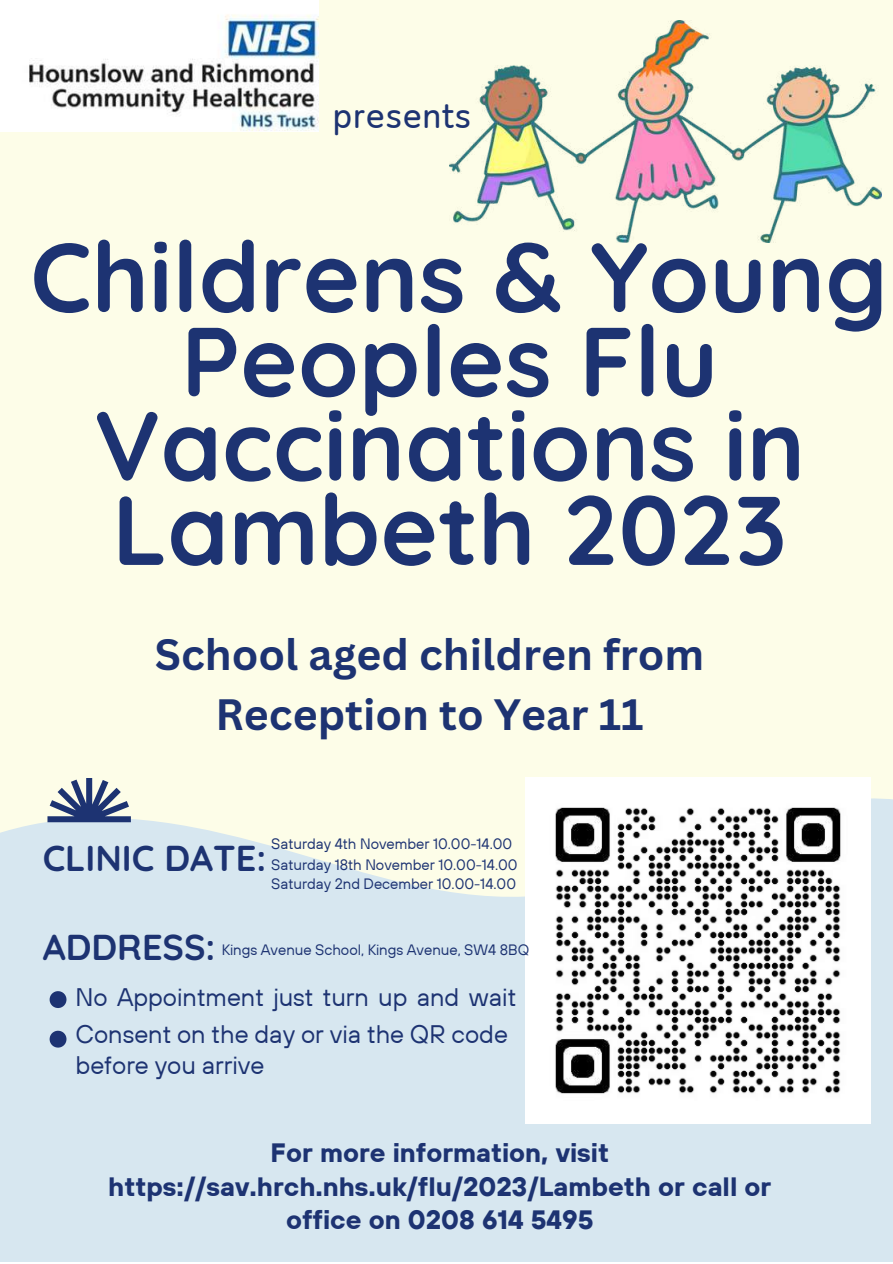
<style>
.page{position:relative;width:893px;height:1264px;background:#fff}
.page>*{position:absolute;margin:0;border:0;box-sizing:border-box;transform-origin:0 0}
.t1{font:700 97.8px/84.3px "Quicksand";color:#1d3372;text-align:center}
.t2{font:700 42.75px/59.6px "Canva Sans";color:#1d3372;text-align:center}
.t3{font:700 36px "Quicksand";color:#1d3372}
.t4{font:35.7px "Cloud Soft";color:#1d3372}
.t5{font:700 26.55px/33.5px "TT Hoves";color:#1d3372;text-align:center}
.t6{font:25.35px/37px "TT Hoves";color:#1d3372}
.t7{font:15px/21.3px "TT Hoves";color:#1d3372}
</style>
<div class="page">
<div style="left:0;top:0;width:892px;height:1261px;background:#fdfde8"></div>
<svg style="left:0;top:794px;width:892px;height:468px;background:#dae9ef"></svg>
<svg style="left:47px;top:778px;width:84px;height:44px"></svg>
<img style="left:0;top:0;width:318px;height:132px">
<img style="left:449px;top:21px;width:432px;height:221px">
<img style="left:525px;top:777px;width:345px;height:346px">
<svg style="left:50px;top:1030px;width:16px;height:17px"></svg>
<svg style="left:50px;top:991px;width:16px;height:17px"></svg>
<h3 class="t4" style="left:332px;top:95px;width:140px">presents</h3>
<h1 class="t1" style="left:30px;top:233px;width:858px">Childrens &amp; Young<br>Peoples Flu<br>Vaccinations in<br>Lambeth 2023</h1>
<h2 class="t2" style="left:155px;top:623px;width:551px">School aged children from<br>Reception to Year 11</h2>
<h3 class="t3" style="left:43px;top:834px;width:225px">CLINIC DATE:</h3>
<p class="t7" style="left:271px;top:832px;width:248px">Saturday 4th November 10.00-14.00<br>Saturday 18th November 10.00-14.00</p>
<p class="t7" style="left:271px;top:873px;width:246px">Saturday 2nd December 10.00-14.00</p>
<h3 class="t3" style="left:43px;top:923px;width:174px">ADDRESS:</h3>
<h3 class="t6" style="left:76px;top:977px;width:442px">No Appointment just turn up and wait<br>Consent on the day or via the QR code</h3>
<h3 class="t6" style="left:76px;top:1046px;width:190px">before you arrive</h3>
<p class="t7" style="left:222px;top:938px;width:309px">Kings Avenue School, Kings Avenue, SW4 8BQ</p>
<h3 class="t5" style="left:108px;top:1135px;width:664px">For more information, visit https://sav.hrch.nhs.uk/flu/2023/Lambeth or call or office on 0208 614 5495</h3>
</div>
